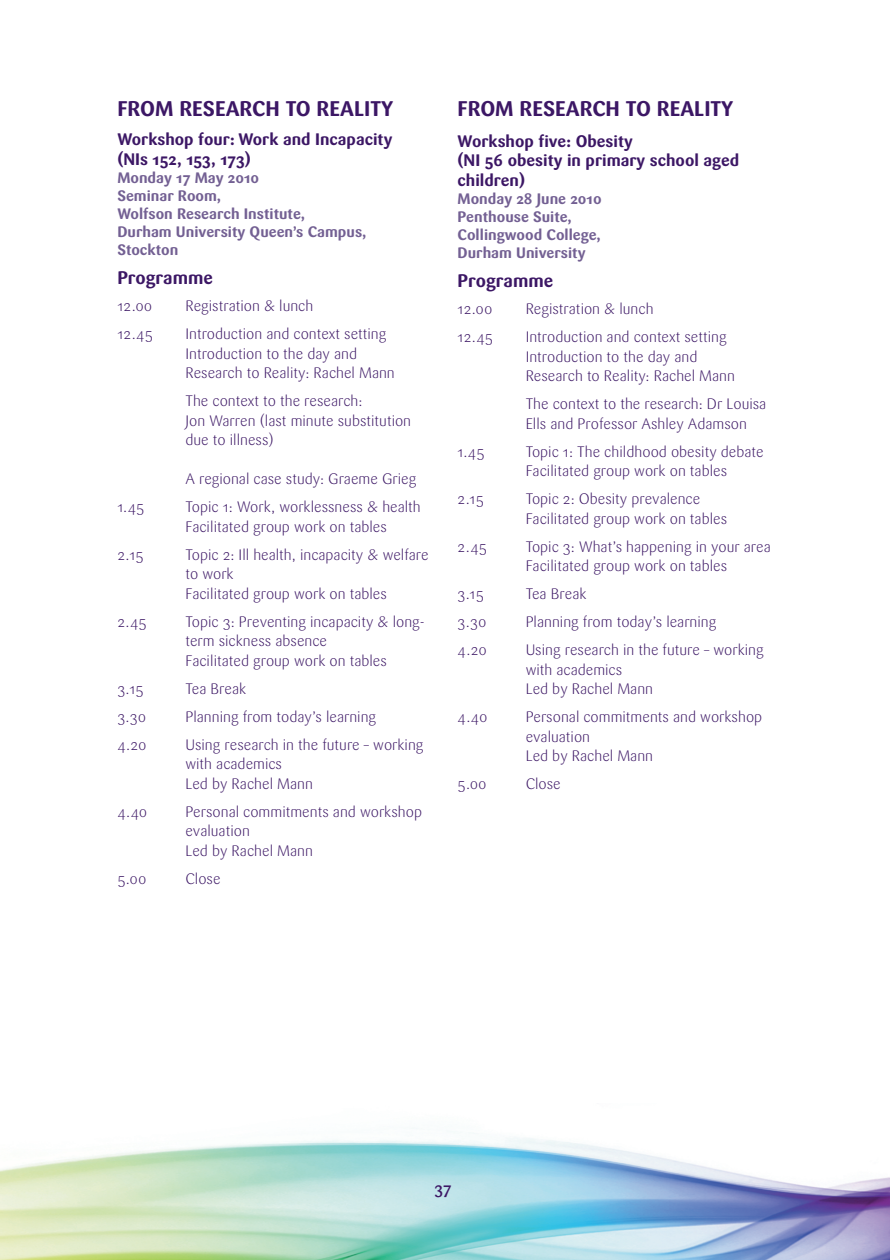
<style>
.page{position:relative;width:890px;height:1260px;background:#fff}
.page>*{position:absolute;margin:0;border:0;box-sizing:border-box;transform-origin:0 0}
.t1{font:700 21px "Sari";color:#3c1765}
.t2{font:700 18px "Sari";color:#3c1765}
.t3{font:700 16.5px/19.5px "Sari";color:#3c1765}
.t4{font:500 16.5px "Sari";color:#3c1765}
.t5{font:300 15px/19.5px "Sari";color:#3c1765}
.t6{font:700 15px/18px "Sari";color:#736093}
</style>
<div class="page">
<img style="left:0;top:1128px;width:889px;height:131px">
<h1 class="t1" style="left:117px;top:96px;width:277px">FROM RESEARCH TO REALITY</h1>
<p class="t3" style="left:117px;top:130px;width:276px">Workshop four: Work and Incapacity (NIs 152, 153, 173)</p>
<p class="t6" style="left:117px;top:169px;width:250px">Monday 17 May 2010<br>Seminar Room,<br>Wolfson Research Institute,<br>Durham University Queen’s Campus,<br>Stockton</p>
<p class="t2" style="left:117px;top:267px;width:97px">Programme</p>
<p class="t5" style="left:117px;top:296px;width:36px">12.00</p>
<p class="t5" style="left:185px;top:296px;width:129px">Registration &amp; lunch</p>
<p class="t5" style="left:117px;top:324px;width:37px">12.45</p>
<p class="t5" style="left:185px;top:324px;width:211px">Introduction and context setting<br>Introduction to the day and<br>Research to Reality: Rachel Mann</p>
<p class="t5" style="left:185px;top:391px;width:227px">The context to the research:<br>Jon Warren (last minute substitution due to illness)</p>
<p class="t5" style="left:185px;top:469px;width:232px">A regional case study: Graeme Grieg</p>
<p class="t5" style="left:117px;top:497px;width:28px">1.45</p>
<p class="t5" style="left:185px;top:497px;width:237px">Topic 1: Work, worklessness &amp; health<br>Facilitated group work on tables</p>
<p class="t5" style="left:117px;top:545px;width:28px">2.15</p>
<p class="t5" style="left:185px;top:545px;width:245px">Topic 2: Ill health, incapacity &amp; welfare to work<br>Facilitated group work on tables</p>
<p class="t5" style="left:117px;top:612px;width:31px">2.45</p>
<p class="t5" style="left:185px;top:612px;width:240px">Topic 3: Preventing incapacity &amp; long&shy;term sickness absence<br>Facilitated group work on tables</p>
<p class="t5" style="left:117px;top:679px;width:28px">3.15</p>
<p class="t5" style="left:185px;top:679px;width:62px">Tea Break</p>
<p class="t5" style="left:117px;top:707px;width:30px">3.30</p>
<p class="t5" style="left:185px;top:707px;width:192px">Planning from today’s learning</p>
<p class="t5" style="left:117px;top:735px;width:31px">4.20</p>
<p class="t5" style="left:185px;top:735px;width:239px">Using research in the future – working with academics<br>Led by Rachel Mann</p>
<p class="t5" style="left:117px;top:802px;width:32px">4.40</p>
<p class="t5" style="left:185px;top:802px;width:238px">Personal commitments and workshop evaluation<br>Led by Rachel Mann</p>
<p class="t5" style="left:117px;top:869px;width:31px">5.00</p>
<p class="t5" style="left:185px;top:869px;width:37px">Close</p>
<h1 class="t1" style="left:457px;top:96px;width:277px">FROM RESEARCH TO REALITY</h1>
<p class="t3" style="left:457px;top:131px;width:283px">Workshop five: Obesity<br>(NI 56 obesity in primary school aged children)</p>
<p class="t6" style="left:457px;top:190px;width:146px">Monday 28 June 2010<br>Penthouse Suite,<br>Collingwood College,<br>Durham University</p>
<p class="t2" style="left:457px;top:270px;width:97px">Programme</p>
<p class="t5" style="left:457px;top:299px;width:36px">12.00</p>
<p class="t5" style="left:525px;top:299px;width:129px">Registration &amp; lunch</p>
<p class="t5" style="left:457px;top:327px;width:37px">12.45</p>
<p class="t5" style="left:525px;top:327px;width:211px">Introduction and context setting<br>Introduction to the day and<br>Research to Reality: Rachel Mann</p>
<p class="t5" style="left:525px;top:394px;width:242px">The context to the research: Dr Louisa<br>Ells and Professor Ashley Adamson</p>
<p class="t5" style="left:457px;top:442px;width:28px">1.45</p>
<p class="t5" style="left:525px;top:442px;width:239px">Topic 1: The childhood obesity debate<br>Facilitated group work on tables</p>
<p class="t5" style="left:457px;top:489px;width:28px">2.15</p>
<p class="t5" style="left:525px;top:489px;width:203px">Topic 2: Obesity prevalence<br>Facilitated group work on tables</p>
<p class="t5" style="left:457px;top:537px;width:31px">2.45</p>
<p class="t5" style="left:525px;top:537px;width:247px">Topic 3: What’s happening in your area<br>Facilitated group work on tables</p>
<p class="t5" style="left:457px;top:584px;width:28px">3.15</p>
<p class="t5" style="left:525px;top:584px;width:62px">Tea Break</p>
<p class="t5" style="left:457px;top:612px;width:30px">3.30</p>
<p class="t5" style="left:525px;top:612px;width:192px">Planning from today’s learning</p>
<p class="t5" style="left:457px;top:640px;width:31px">4.20</p>
<p class="t5" style="left:525px;top:640px;width:239px">Using research in the future – working with academics<br>Led by Rachel Mann</p>
<p class="t5" style="left:457px;top:707px;width:32px">4.40</p>
<p class="t5" style="left:525px;top:707px;width:238px">Personal commitments and workshop evaluation<br>Led by Rachel Mann</p>
<p class="t5" style="left:457px;top:774px;width:31px">5.00</p>
<p class="t5" style="left:525px;top:774px;width:37px">Close</p>
<p class="t4" style="left:434px;top:1178px;width:19px">37</p>
</div>
